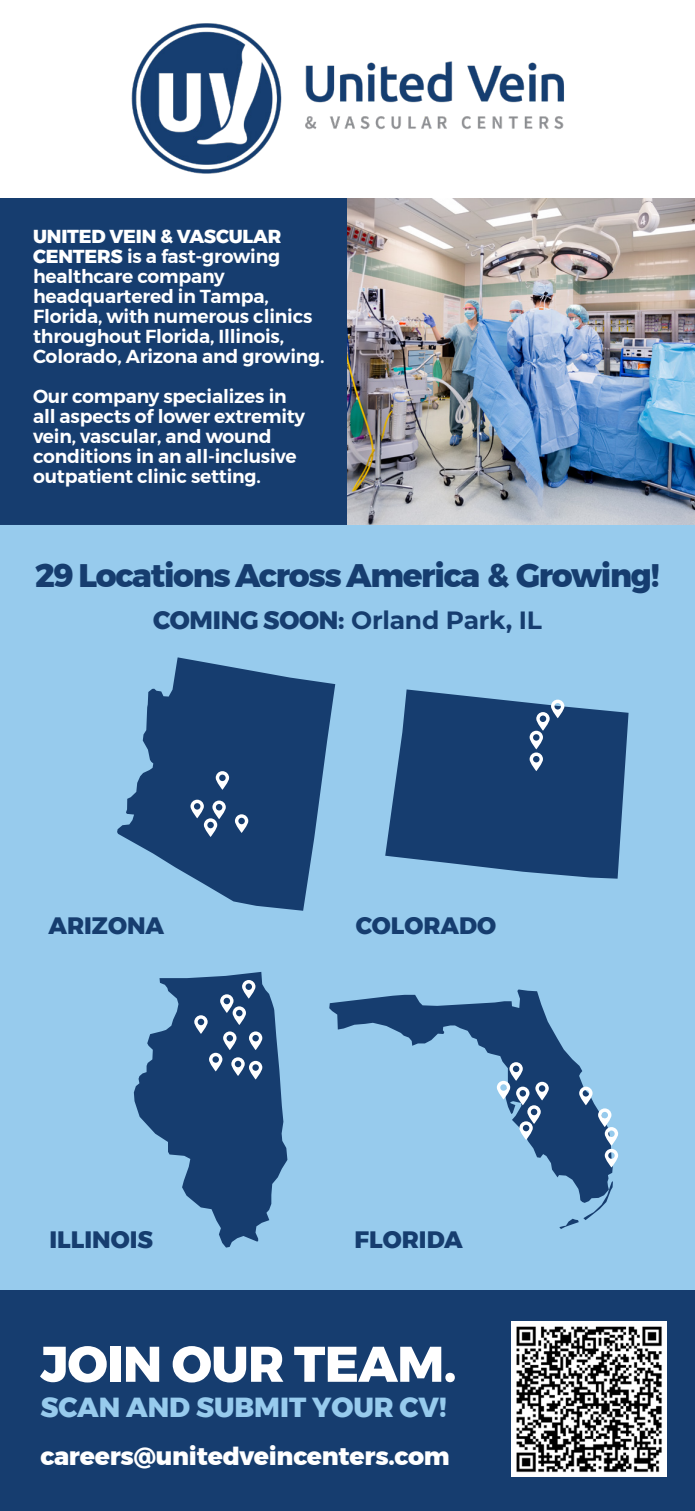
<style>
.page{position:relative;width:695px;height:1511px;background:#fff}
.page>*{position:absolute;margin:0;border:0;box-sizing:border-box;transform-origin:0 0}
.t1{font:800 50px "Montserrat";letter-spacing:-.01em;color:#fff}
.t2{font:800 32.5px "Montserrat";letter-spacing:-.04em;color:#163d6f}
.t3{font:800 27.5px "Montserrat";color:#97cbed}
.t4{font:800 25px "Montserrat";letter-spacing:-.01em;color:#fff}
.t5{font:700 25px "Montserrat";letter-spacing:-.01em;color:#163d6f}
.t6{font:800 23.75px "Montserrat";color:#163d6f}
.t7{font:600 18.75px/20px "Montserrat";letter-spacing:-.01em;color:#fff}
.s1{font-weight:800}
</style>
<div class="page">
<div style="left:0;top:198px;width:695px;height:327px;background:#163d6f"></div>
<div style="left:0;top:525px;width:695px;height:765px;background:#97cbed"></div>
<svg style="left:385px;top:689px;width:243px;height:189px;background:#2c5584"></svg>
<div style="left:0;top:1290px;width:695px;height:220px;background:#163d6f"></div>
<img style="left:131px;top:23px;width:433px;height:151px">
<svg style="left:117px;top:657px;width:218px;height:253px;background:#3d6895"></svg>
<svg style="left:190px;top:799px;width:36px;height:38px"></svg>
<svg style="left:216px;top:771px;width:13px;height:18px"></svg>
<svg style="left:235px;top:814px;width:13px;height:19px"></svg>
<svg style="left:134px;top:971px;width:153px;height:276px;background:#4975a1"></svg>
<svg style="left:194px;top:979px;width:68px;height:100px;background:#3e5e87"></svg>
<svg style="left:329px;top:989px;width:284px;height:239px;background:#78a9ce"></svg>
<svg style="left:598px;top:1108px;width:20px;height:59px"></svg>
<svg style="left:579px;top:1086px;width:13px;height:19px"></svg>
<svg style="left:529px;top:699px;width:35px;height:72px"></svg>
<svg style="left:497px;top:1062px;width:52px;height:77px"></svg>
<img style="left:511px;top:1321px;width:155px;height:155px">
<img style="left:347px;top:198px;width:348px;height:327px">
<p class="t7" style="left:33px;top:226px;width:293px"><span class="s1">UNITED VEIN &amp; VASCULAR<br>CENTERS</span> is a fast-growing healthcare company headquartered in Tampa,<br>Florida, with numerous clinics throughout Florida, Illinois,<br>Colorado, Arizona and growing.</p>
<p class="t7" style="left:33px;top:386px;width:274px">Our company specializes in all aspects of lower extremity vein, vascular, and wound conditions in an all-inclusive outpatient clinic setting.</p>
<p class="t2" style="left:35px;top:548px;width:626px">29 Locations Across America &amp; Growing!</p>
<p class="t5" style="left:153px;top:602px;width:390px"><span class="s1">COMING SOON:</span> Orland Park, IL</p>
<p class="t6" style="left:48px;top:905px;width:117px">ARIZONA</p>
<p class="t6" style="left:356px;top:905px;width:142px">COLORADO</p>
<p class="t6" style="left:50px;top:1220px;width:105px">ILLINOIS</p>
<p class="t6" style="left:354px;top:1220px;width:110px">FLORIDA</p>
<p class="t1" style="left:40px;top:1323px;width:417px">JOIN OUR TEAM.</p>
<p class="t3" style="left:40px;top:1384px;width:408px">SCAN AND SUBMIT YOUR CV!</p>
<p class="t4" style="left:40px;top:1435px;width:411px">careers@unitedveincenters.com</p>
</div>
